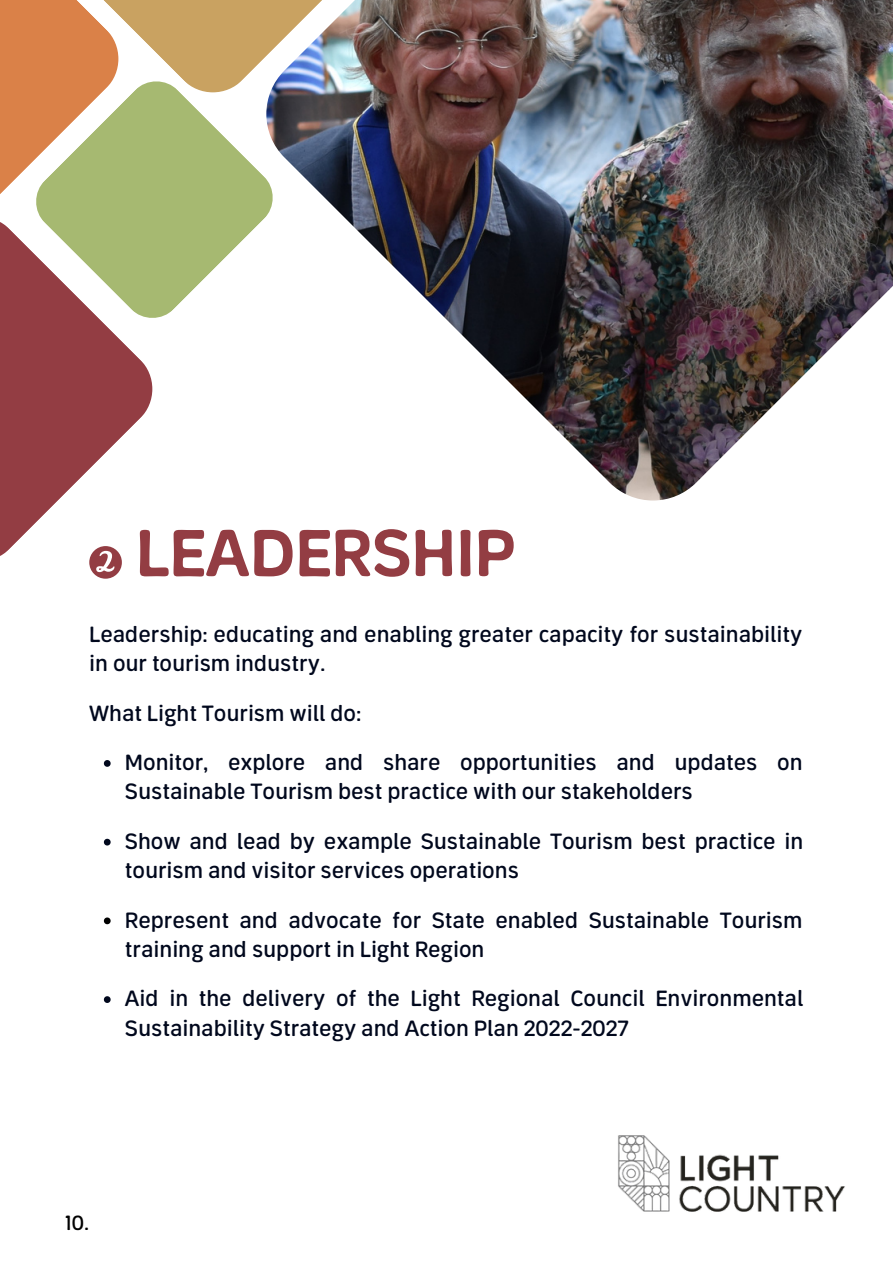
<style>
.page{position:relative;width:893px;height:1264px;background:#fff}
.page>*{position:absolute;margin:0;border:0;box-sizing:border-box;transform-origin:0 0}
.t1{font:700 63px "Aventra";color:#933d43}
.t2{font:21px/29.2px "Aventra";color:#01081d}
.t3{font:19.5px "Aventra";color:#000}
</style>
<div class="page">
<img style="left:375px;top:0;width:517px;height:500px">
<img style="left:0;top:0;width:402px;height:248px">
<svg style="left:0;top:200px;width:153px;height:356px;fill:#933d43"></svg>
<svg style="left:24px;top:69px;width:261px;height:261px;fill:#a6b971"></svg>
<svg style="left:104px;top:760px;width:7px;height:6px"></svg>
<svg style="left:104px;top:838px;width:7px;height:7px"></svg>
<svg style="left:104px;top:917px;width:7px;height:7px"></svg>
<svg style="left:104px;top:996px;width:7px;height:6px"></svg>
<img style="left:618px;top:1135px;width:227px;height:77px">
<svg style="left:89px;top:546px;width:33px;height:32px"></svg>
<h1 class="t1" style="left:136px;top:516px;width:381px">LEADERSHIP</h1>
<p class="t2" style="left:89px;top:620px;width:714px">Leadership: educating and enabling greater capacity for sustainability in our tourism industry.</p>
<p class="t2" style="left:89px;top:698px;width:273px">What Light Tourism will do:</p>
<p class="t2" style="left:125px;top:748px;width:679px">Monitor, explore and share opportunities and updates on<br>Sustainable Tourism best practice with our stakeholders</p>
<p class="t2" style="left:125px;top:827px;width:679px">Show and lead by example Sustainable Tourism best practice in tourism and visitor services operations</p>
<p class="t2" style="left:125px;top:905px;width:679px">Represent and advocate for State enabled Sustainable Tourism training and support in Light Region</p>
<p class="t2" style="left:125px;top:984px;width:680px">Aid in the delivery of the Light Regional Council Environmental<br>Sustainability Strategy and Action Plan 2022-2027</p>
<p class="t3" style="left:65px;top:1211px;width:26px">10.</p>
</div>
